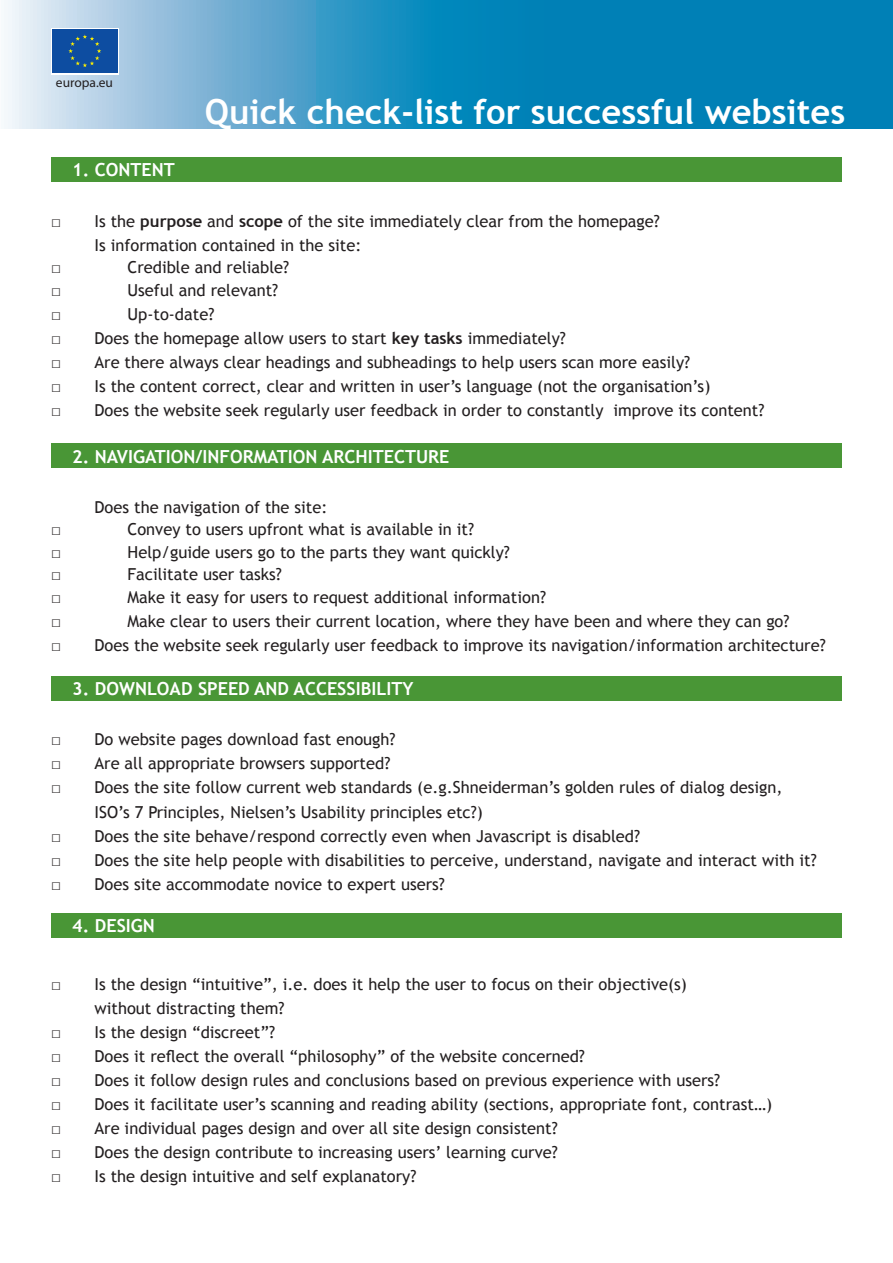
<style>
.page{position:relative;width:893px;height:1263px;background:#fff}
.page>*{position:absolute;margin:0;border:0;box-sizing:border-box;transform-origin:0 0}
.t1{font:700 34.5px "Trebuchet MS";color:#fff}
.t2{font:700 18px "Trebuchet MS";color:#fff}
.body{font:16.5px/24px "Trebuchet MS";color:#231f20}
.t3{font:13.5px "Myriad Pro";color:#231f20}
.s1{font-weight:700}
</style>
<div class="page">
<svg style="left:4px;top:0;width:889px;height:129px;background:#3598c5"></svg>
<div style="left:51px;top:157px;width:791px;height:25px;background:#499636"></div>
<div style="left:51px;top:443px;width:791px;height:25px;background:#499636"></div>
<div style="left:51px;top:675px;width:791px;height:25px;background:#499636"></div>
<div style="left:51px;top:913px;width:791px;height:25px;background:#499636"></div>
<div style="left:51px;top:28px;width:68px;height:46px;background:#fff"></div>
<div style="left:52px;top:29px;width:66px;height:44px;background:#0d4da1"></div>
<svg style="left:68px;top:35px;width:33px;height:32px"></svg>
<p class="t3" style="left:56px;top:74px;width:59px">europa.eu</p>
<p class="t1" style="left:205px;top:90px;width:642px">Quick check-list for successful websites</p>
<p class="t2" style="left:72px;top:159px;width:104px">1. CONTENT</p>
<p class="body" style="left:51px;top:209px;width:610px">□ Is the <span class="s1">purpose</span> and <span class="s1">scope</span> of the site immediately clear from the homepage?</p>
<p class="body" style="left:95px;top:233px;width:269px">Is information contained in the site:</p>
<p class="body" style="left:51px;top:256px;width:11px">□</p>
<p class="body" style="left:128px;top:256px;width:163px">Credible and reliable?</p>
<p class="body" style="left:51px;top:278px;width:11px">□</p>
<p class="body" style="left:128px;top:278px;width:152px">Useful and relevant?</p>
<p class="body" style="left:51px;top:302px;width:11px">□</p>
<p class="body" style="left:128px;top:302px;width:88px">Up-to-date?</p>
<p class="body" style="left:51px;top:326px;width:516px">□ Does the homepage allow users to start <span class="s1">key tasks</span> immediately?</p>
<p class="body" style="left:51px;top:350px;width:641px">□ Are there always clear headings and subheadings to help users scan more easily?</p>
<p class="body" style="left:51px;top:374px;width:661px">□ Is the content correct, clear and written in user’s language (not the organisation’s)</p>
<p class="body" style="left:51px;top:398px;width:715px">□ Does the website seek regularly user feedback in order to constantly improve its content?</p>
<p class="t2" style="left:72px;top:445px;width:379px">2. NAVIGATION/INFORMATION ARCHITECTURE</p>
<p class="body" style="left:95px;top:495px;width:234px">Does the navigation of the site:</p>
<p class="body" style="left:51px;top:518px;width:11px">□</p>
<p class="body" style="left:128px;top:518px;width:348px">Convey to users upfront what is available in it?</p>
<p class="body" style="left:51px;top:540px;width:11px">□</p>
<p class="body" style="left:128px;top:540px;width:384px">Help/guide users go to the parts they want quickly?</p>
<p class="body" style="left:51px;top:563px;width:11px">□</p>
<p class="body" style="left:128px;top:563px;width:156px">Facilitate user tasks?</p>
<p class="body" style="left:51px;top:585px;width:11px">□</p>
<p class="body" style="left:128px;top:585px;width:420px">Make it easy for users to request additional information?</p>
<p class="body" style="left:51px;top:609px;width:11px">□</p>
<p class="body" style="left:128px;top:609px;width:663px">Make clear to users their current location, where they have been and where they can go?</p>
<p class="body" style="left:51px;top:633px;width:776px">□ Does the website seek regularly user feedback to improve its navigation/information architecture?</p>
<p class="t2" style="left:72px;top:677px;width:343px">3. DOWNLOAD SPEED AND ACCESSIBILITY</p>
<p class="body" style="left:51px;top:728px;width:346px">□ Do website pages download fast enough?</p>
<p class="body" style="left:51px;top:752px;width:341px">□ Are all appropriate browsers supported?</p>
<p class="body" style="left:95px;top:776px;width:689px;text-indent:-44px">□ Does the site follow current web standards (e.g.Shneiderman’s golden rules of dialog design,<br>ISO’s 7 Principles, Nielsen’s Usability principles etc?)</p>
<p class="body" style="left:51px;top:824px;width:591px">□ Does the site behave/respond correctly even when Javascript is disabled?</p>
<p class="body" style="left:51px;top:848px;width:767px">□ Does the site help people with disabilities to perceive, understand, navigate and interact with it?</p>
<p class="body" style="left:51px;top:872px;width:395px">□ Does site accommodate novice to expert users?</p>
<p class="t2" style="left:72px;top:915px;width:84px">4. DESIGN</p>
<p class="body" style="left:95px;top:972px;width:594px;text-indent:-44px">□ Is the design “intuitive”, i.e. does it help the user to focus on their objective(s) without distracting them?</p>
<p class="body" style="left:51px;top:1020px;width:226px">□ Is the design “discreet”?</p>
<p class="body" style="left:51px;top:1044px;width:535px">□ Does it reflect the overall “philosophy” of the website concerned?</p>
<p class="body" style="left:51px;top:1068px;width:671px">□ Does it follow design rules and conclusions based on previous experience with users?</p>
<p class="body" style="left:51px;top:1092px;width:723px">□ Does it facilitate user’s scanning and reading ability (sections, appropriate font, contrast…)</p>
<p class="body" style="left:51px;top:1116px;width:508px">□ Are individual pages design and over all site design consistent?</p>
<p class="body" style="left:51px;top:1140px;width:508px">□ Does the design contribute to increasing users’ learning curve?</p>
<p class="body" style="left:51px;top:1164px;width:367px">□ Is the design intuitive and self explanatory?</p>
</div>
